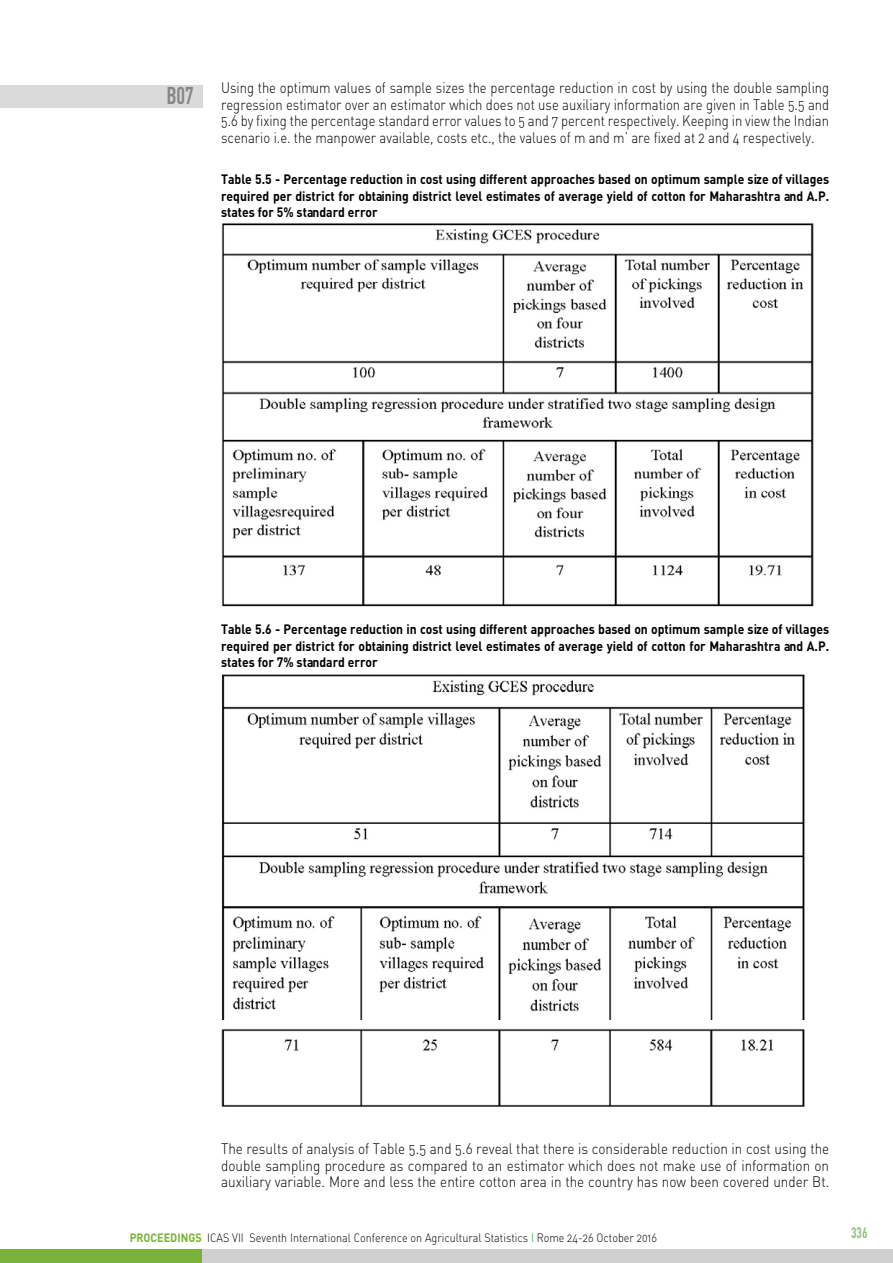
<style>
.page{position:relative;width:893px;height:1263px;background:#fff}
.page>*{position:absolute;margin:0;border:0;box-sizing:border-box;transform-origin:0 0}
.t1{font:15px/16.5px "DIN Light Alternate";color:#000;text-align:justify;scale:.87 1}
.t2{font:15px/16.5px "DIN Light Alternate";color:#000;text-align:justify;scale:.9 1}
.t3{font:700 15px "DIN Cond";color:#8ebe82;scale:.9 1}
.t4{font:700 13.5px/16.5px "DIN";color:#000;text-align:justify;scale:.9 1}
.t5{font:12px "DIN Light Alternate";color:#000;scale:.9 1}
.s1{font-family:"DIN Cond";font-weight:700;font-size:24px;color:#878787}
.s2{font-family:"DIN";font-weight:700;color:#78b238}
.s3{color:#00983a}
</style>
<div class="page">
<div style="left:0;top:85px;width:202px;height:22px;background:#dadada"></div>
<div style="left:0;top:1249px;width:202px;height:14px;background:#78b238"></div>
<div style="left:202px;top:1249px;width:691px;height:14px;background:#d0d0d0"></div>
<img style="left:221px;top:223px;width:593px;height:384px">
<img style="left:222px;top:674px;width:583px;height:346px">
<img style="left:221px;top:1028px;width:584px;height:79px">
<p class="t1" style="left:221px;top:80px;width:700px;text-indent:-55px"><span class="s1">B07</span> Using the optimum values of sample sizes the percentage reduction in cost by using the double sampling regression estimator over an estimator which does not use auxiliary information are given in Table 5.5 and 5.6 by fixing the percentage standard error values to 5 and 7 percent respectively. Keeping in view the Indian scenario i.e. the manpower available, costs etc., the values of m and m’ are fixed at 2 and 4 respectively.</p>
<p class="t4" style="left:221px;top:171px;width:677px">Table 5.5 - Percentage reduction in cost using different approaches based on optimum sample size of villages required per district for obtaining district level estimates of average yield of cotton for Maharashtra and A.P. states for 5% standard error</p>
<p class="t4" style="left:221px;top:620px;width:677px">Table 5.6 - Percentage reduction in cost using different approaches based on optimum sample size of villages required per district for obtaining district level estimates of average yield of cotton for Maharashtra and A.P. states for 7% standard error</p>
<p class="t2" style="left:221px;top:1140px;width:677px">The results of analysis of Table 5.5 and 5.6 reveal that there is considerable reduction in cost using the double sampling procedure as compared to an estimator which does not make use of information on auxiliary variable. More and less the entire cotton area in the country has now been covered under Bt.</p>
<p class="t5" style="left:130px;top:1231px;width:587px"><span class="s2">PROCEEDINGS</span> ICAS VII Seventh International Conference on Agricultural Statistics <span class="s3">I</span> Rome 24-26 October 2016</p>
<p class="t3" style="left:851px;top:1224px;width:20px">336</p>
</div>
